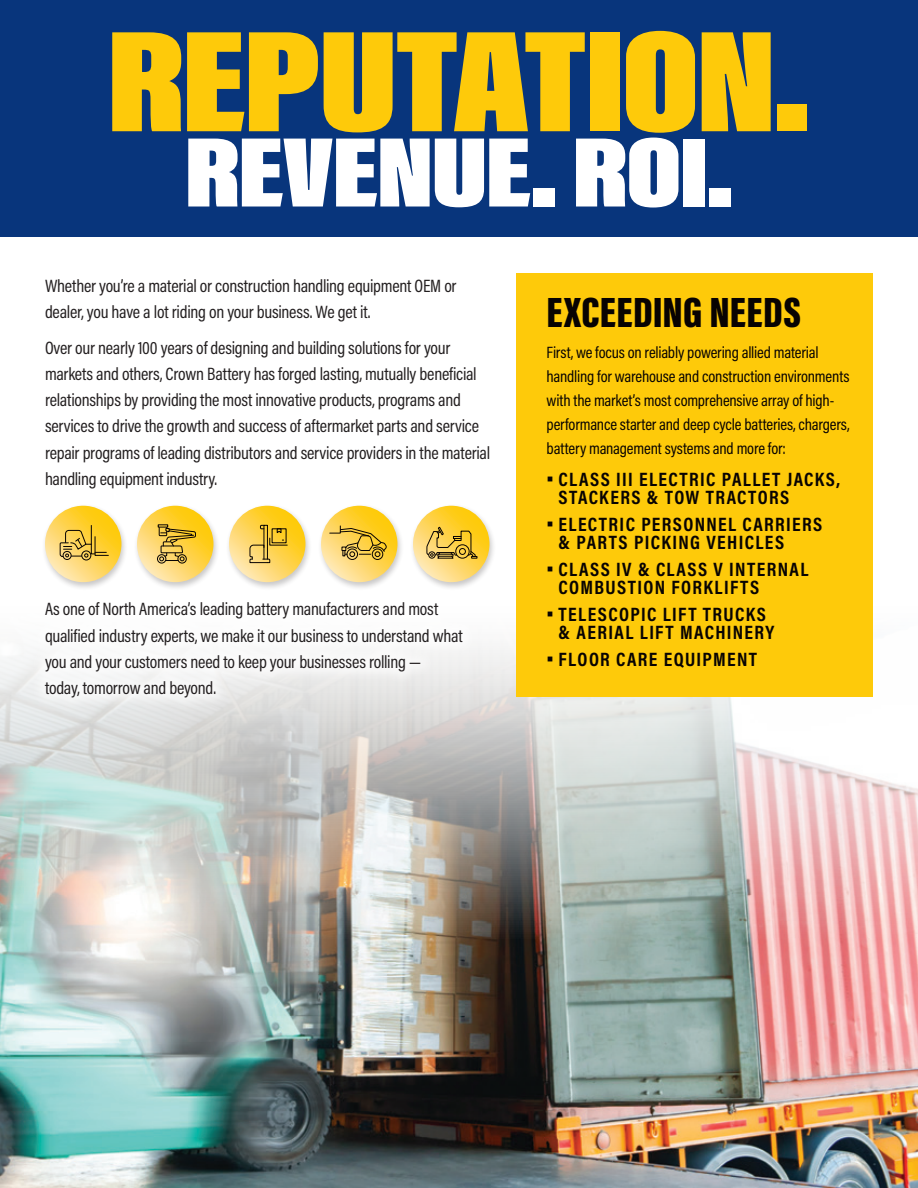
<style>
.page{position:relative;width:918px;height:1188px;background:#fff}
.page>*{position:absolute;margin:0;border:0;box-sizing:border-box;transform-origin:0 0}
.t1{font:900 148.5px "Acumin Pro Extra Cond";letter-spacing:-.025em;color:#feca0a;scale:1.26 1}
.t2{font:900 102px "Acumin Pro Extra Cond";letter-spacing:-.02em;color:#fff;scale:1.31 1}
.t3{font:900 43.5px "Acumin Pro Extra Cond";letter-spacing:.01em;color:#080302;scale:1.1 1}
.t4{font:700 19.5px/18px "Acumin Pro Cond";letter-spacing:.07em;color:#080302}
.t5{font:18px/26.2px "Acumin Pro Cond";letter-spacing:-.015em;color:#231f20}
.t6{font:16.5px/24px "Acumin Pro Cond";letter-spacing:-.01em;color:#080302}
.s1{font-size:27px}
</style>
<div class="page">
<div style="left:0;top:0;width:918px;height:237px;background:#08357c"></div>
<img style="left:0;top:603px;width:918px;height:585px">
<div style="left:30px;top:587px;width:448px;height:126px;background:#fff;opacity:.75"></div>
<div style="left:41px;top:504px;width:456px;height:87px;background:#231f20;opacity:.25"></div>
<svg style="left:137px;top:506px;width:76px;height:76px;background:#fcd454"></svg>
<svg style="left:229px;top:506px;width:76px;height:76px;background:#fed556"></svg>
<svg style="left:45px;top:506px;width:76px;height:76px;background:#fdd558"></svg>
<svg style="left:413px;top:506px;width:76px;height:76px;background:#fed556"></svg>
<svg style="left:321px;top:506px;width:76px;height:76px;background:#fdd557"></svg>
<svg style="left:249px;top:524px;width:39px;height:40px;background:#d8b242"></svg>
<div style="left:63px;top:551px;width:9px;height:9px;border:1px solid #080302;border-radius:50%"></div>
<div style="left:81px;top:550px;width:10px;height:10px;border:1px solid #080302;border-radius:50%"></div>
<svg style="left:59px;top:524px;width:50px;height:34px;background:#d8b23c"></svg>
<div style="left:157px;top:554px;width:9px;height:10px;border:1px solid #080302;border-radius:50%"></div>
<div style="left:177px;top:554px;width:10px;height:10px;border:1px solid #080302;border-radius:50%"></div>
<svg style="left:158px;top:527px;width:38px;height:34px"></svg>
<div style="left:347px;top:548px;width:11px;height:12px;border:1px solid #080302;border-radius:50%"></div>
<div style="left:372px;top:548px;width:11px;height:12px;border:1px solid #080302;border-radius:50%"></div>
<svg style="left:329px;top:525px;width:59px;height:32px;background:#d5b040"></svg>
<svg style="left:426px;top:526px;width:51px;height:33px;background:#cba83b"></svg>
<div style="left:517px;top:273px;width:356px;height:424px;background:#feca0a"></div>
<h1 class="t1" style="left:106px;top:-9px;width:561px">REPUTATION.</h1>
<h2 class="t2" style="left:184px;top:110px;width:421px">REVENUE. ROI.</h2>
<p class="t5" style="left:45px;top:273px;width:413px">Whether you’re a material or construction handling equipment OEM or dealer, you have a lot riding on your business. We get it.</p>
<p class="t5" style="left:45px;top:334px;width:447px">Over our nearly 100 years of designing and building solutions for your markets and others, Crown Battery has forged lasting, mutually beneficial relationships by providing the most innovative products, programs and services to drive the growth and success of aftermarket parts and service repair programs of leading distributors and service providers in the material handling equipment industry.</p>
<p class="t5" style="left:45px;top:596px;width:419px">As one of North America’s leading battery manufacturers and most qualified industry experts, we make it our business to understand what you and your customers need to keep your businesses rolling —<br>today, tomorrow and beyond.</p>
<h3 class="t3" style="left:547px;top:285px;width:233px">EXCEEDING NEEDS</h3>
<p class="t6" style="left:547px;top:340px;width:304px">First, we focus on reliably powering allied material handling for warehouse and construction environments with the market’s most comprehensive array of high&shy;performance starter and deep cycle batteries, chargers, battery management systems and more for:</p>
<p class="t4" style="left:559px;top:469px;width:283px;text-indent:-12px"><span class="s1">•</span> CLASS III ELECTRIC PALLET JACKS,<br>STACKERS &amp; TOW TRACTORS</p>
<p class="t4" style="left:559px;top:514px;width:265px;text-indent:-12px"><span class="s1">•</span> ELECTRIC PERSONNEL CARRIERS &amp; PARTS PICKING VEHICLES</p>
<p class="t4" style="left:559px;top:559px;width:251px;text-indent:-12px"><span class="s1">•</span> CLASS IV &amp; CLASS V INTERNAL<br>COMBUSTION FORKLIFTS</p>
<p class="t4" style="left:559px;top:604px;width:217px;text-indent:-12px"><span class="s1">•</span> TELESCOPIC LIFT TRUCKS &amp; AERIAL LIFT MACHINERY</p>
<p class="t4" style="left:547px;top:649px;width:212px"><span class="s1">•</span> FLOOR CARE EQUIPMENT</p>
</div>
